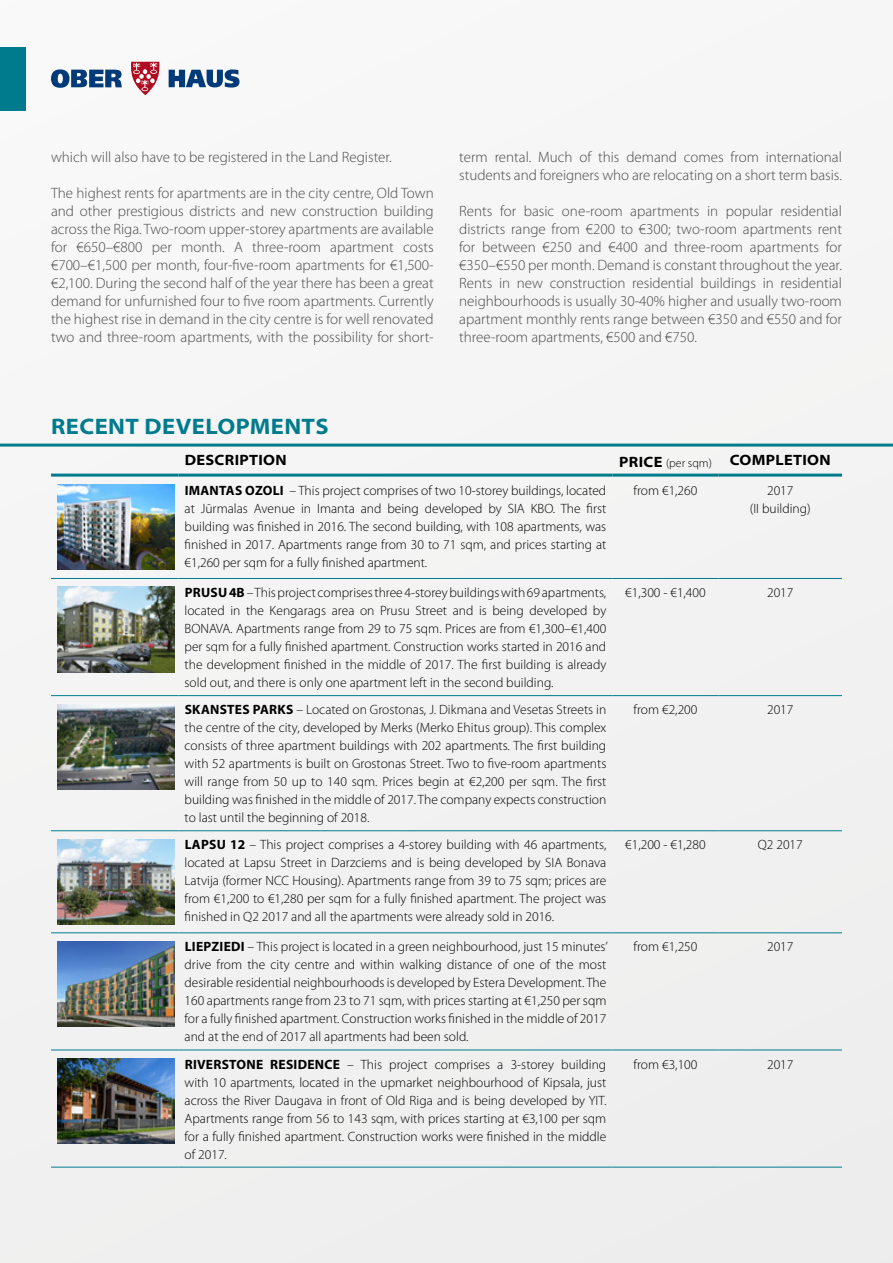
<style>
.page{position:relative;width:893px;height:1263px;background:#f3f3f3}
.page>*{position:absolute;margin:0;border:0;box-sizing:border-box;transform-origin:0 0}
.t1{font:700 semi-expanded 22.5px "Myriad Pro";letter-spacing:.02em;color:#007b8d}
.t2{font:300 15px/18px "Myriad Pro";color:#4a4a49;text-align:justify}
.t3{font:700 semi-expanded 15px "Myriad Pro";letter-spacing:.02em;color:#000}
.t4{font:300 13.5px/18px "Myriad Pro";color:#000;text-align:justify}
.s1{font-weight:300;font-stretch:normal;font-size:12px}
.s2{font-weight:700}
</style>
<div class="page">
<svg style="left:51px;top:69px;width:71px;height:19px"></svg>
<svg style="left:169px;top:69px;width:71px;height:19px"></svg>
<svg style="left:131px;top:61px;width:29px;height:35px"></svg>
<div style="left:0;top:47px;width:26px;height:64px;background:#007b8d"></div>
<hr style="left:51px;top:474px;width:128px;height:3px;background:#007b8d">
<hr style="left:179px;top:474px;width:433px;height:3px;background:#007b8d">
<hr style="left:612px;top:474px;width:107px;height:3px;background:#007b8d">
<hr style="left:719px;top:474px;width:123px;height:3px;background:#007b8d">
<hr style="left:51px;top:578px;width:128px;height:1px;background:#007b8d">
<hr style="left:179px;top:578px;width:433px;height:1px;background:#007b8d">
<hr style="left:612px;top:578px;width:107px;height:1px;background:#007b8d">
<hr style="left:719px;top:578px;width:123px;height:1px;background:#007b8d">
<hr style="left:51px;top:695px;width:128px;height:1px;background:#007b8d">
<hr style="left:179px;top:695px;width:433px;height:1px;background:#007b8d">
<hr style="left:612px;top:695px;width:107px;height:1px;background:#007b8d">
<hr style="left:719px;top:695px;width:123px;height:1px;background:#007b8d">
<hr style="left:51px;top:830px;width:128px;height:1px;background:#007b8d">
<hr style="left:179px;top:830px;width:433px;height:1px;background:#007b8d">
<hr style="left:612px;top:830px;width:107px;height:1px;background:#007b8d">
<hr style="left:719px;top:830px;width:123px;height:1px;background:#007b8d">
<hr style="left:51px;top:932px;width:128px;height:1px;background:#007b8d">
<hr style="left:179px;top:932px;width:433px;height:1px;background:#007b8d">
<hr style="left:612px;top:932px;width:107px;height:1px;background:#007b8d">
<hr style="left:719px;top:932px;width:123px;height:1px;background:#007b8d">
<hr style="left:51px;top:1050px;width:128px;height:1px;background:#007b8d">
<hr style="left:179px;top:1050px;width:433px;height:1px;background:#007b8d">
<hr style="left:612px;top:1050px;width:107px;height:1px;background:#007b8d">
<hr style="left:719px;top:1050px;width:123px;height:1px;background:#007b8d">
<hr style="left:51px;top:1167px;width:128px;height:1px;background:#007b8d">
<hr style="left:179px;top:1167px;width:433px;height:1px;background:#007b8d">
<hr style="left:612px;top:1167px;width:107px;height:1px;background:#007b8d">
<hr style="left:719px;top:1167px;width:123px;height:1px;background:#007b8d">
<img style="left:57px;top:485px;width:118px;height:85px">
<img style="left:57px;top:587px;width:118px;height:85px">
<img style="left:57px;top:704px;width:118px;height:85px">
<img style="left:57px;top:839px;width:118px;height:85px">
<img style="left:57px;top:941px;width:118px;height:85px">
<img style="left:57px;top:1058px;width:118px;height:85px">
<hr style="left:0;top:444px;width:893px;height:3px;background:#007b8d">
<p class="t2" style="left:51px;top:148px;width:342px">which will also have to be registered in the Land Register.</p>
<p class="t2" style="left:51px;top:184px;width:384px">The highest rents for apartments are in the city centre, Old Town and other prestigious districts and new construction building across the Riga. Two-room upper-storey apartments are available for €650–€800 per month. A three-room apartment costs €700–€1,500 per month, four-five-room apartments for €1,500- €2,100. During the second half of the year there has been a great demand for unfurnished four to five room apartments. Currently the highest rise in demand in the city centre is for well renovated two and three-room apartments, with the possibility for short-</p>
<p class="t2" style="left:459px;top:148px;width:384px">term rental. Much of this demand comes from international students and foreigners who are relocating on a short term basis.</p>
<p class="t2" style="left:459px;top:202px;width:384px">Rents for basic one-room apartments in popular residential districts range from €200 to €300; two-room apartments rent for between €250 and €400 and three-room apartments for €350–€550 per month. Demand is constant throughout the year.<br>Rents in new construction residential buildings in residential neighbourhoods is usually 30-40% higher and usually two-room apartment monthly rents range between €350 and €550 and for three-room apartments, €500 and €750.</p>
<h1 class="t1" style="left:51px;top:414px;width:279px">RECENT DEVELOPMENTS</h1>
<p class="t3" style="left:185px;top:452px;width:103px">DESCRIPTION</p>
<p class="t3" style="left:619px;top:452px;width:213px">PRICE <span class="s1">(per sqm)</span> COMPLETION</p>
<p class="t4" style="left:185px;top:482px;width:423px"><span class="s2">IMANTAS OZOLI</span> – This project comprises of two 10-storey buildings, located at Jūrmalas Avenue in Imanta and being developed by SIA KBO. The first building was finished in 2016. The second building, with 108 apartments, was finished in 2017. Apartments range from 30 to 71 sqm, and prices starting at €1,260 per sqm for a fully finished apartment.</p>
<p class="t4" style="left:633px;top:482px;width:65px">from €1,260</p>
<p class="t4" style="left:750px;top:482px;width:62px;text-align:center">2017<br>(II building)</p>
<p class="t4" style="left:185px;top:584px;width:423px"><span class="s2">PRUSU 4B</span>– This project comprises three 4-storey buildings with 69 apartments, located in the Kengarags area on Prusu Street and is being developed by BONAVA. Apartments range from 29 to 75 sqm. Prices are from €1,300–€1,400 per sqm for a fully finished apartment. Construction works started in 2016 and the development finished in the middle of 2017. The first building is already sold out, and there is only one apartment left in the second building.</p>
<p class="t4" style="left:625px;top:584px;width:82px">€1,300 - €1,400</p>
<p class="t4" style="left:767px;top:584px;width:28px">2017</p>
<p class="t4" style="left:185px;top:701px;width:423px"><span class="s2">SKANSTES PARKS</span> – Located on Grostonas, J. Dikmana and Vesetas Streets in the centre of the city, developed by Merks (Merko Ehitus group). This complex consists of three apartment buildings with 202 apartments. The first building with 52 apartments is built on Grostonas Street. Two to five-room apartments will range from 50 up to 140 sqm. Prices begin at €2,200 per sqm. The first building was finished in the middle of 2017. The company expects construction to last until the beginning of 2018.</p>
<p class="t4" style="left:634px;top:701px;width:65px">from €2,200</p>
<p class="t4" style="left:767px;top:701px;width:28px">2017</p>
<p class="t4" style="left:185px;top:836px;width:423px"><span class="s2">LAPSU 12</span> – This project comprises a 4-storey building with 46 apartments, located at Lapsu Street in Darzciems and is being developed by SIA Bonava Latvija (former NCC Housing). Apartments range from 39 to 75 sqm; prices are from €1,200 to €1,280 per sqm for a fully finished apartment. The project was finished in Q2 2017 and all the apartments were already sold in 2016.</p>
<p class="t4" style="left:625px;top:836px;width:82px">€1,200 - €1,280</p>
<p class="t4" style="left:758px;top:836px;width:46px">Q2 2017</p>
<p class="t4" style="left:185px;top:938px;width:425px"><span class="s2">LIEPZIEDI</span> – This project is located in a green neighbourhood, just 15 minutes’ drive from the city centre and within walking distance of one of the most desirable residential neighbourhoods is developed by Estera Development. The 160 apartments range from 23 to 71 sqm, with prices starting at €1,250 per sqm for a fully finished apartment. Construction works finished in the middle of 2017 and at the end of 2017 all apartments had been sold.</p>
<p class="t4" style="left:634px;top:938px;width:65px">from €1,250</p>
<p class="t4" style="left:767px;top:938px;width:28px">2017</p>
<p class="t4" style="left:185px;top:1055px;width:423px"><span class="s2">RIVERSTONE RESIDENCE</span> – This project comprises a 3-storey building with 10 apartments, located in the upmarket neighbourhood of Kipsala, just across the River Daugava in front of Old Riga and is being developed by YIT.<br>Apartments range from 56 to 143 sqm, with prices starting at €3,100 per sqm for a fully finished apartment. Construction works were finished in the middle of 2017.</p>
<p class="t4" style="left:634px;top:1055px;width:65px">from €3,100</p>
<p class="t4" style="left:767px;top:1055px;width:28px">2017</p>
</div>
